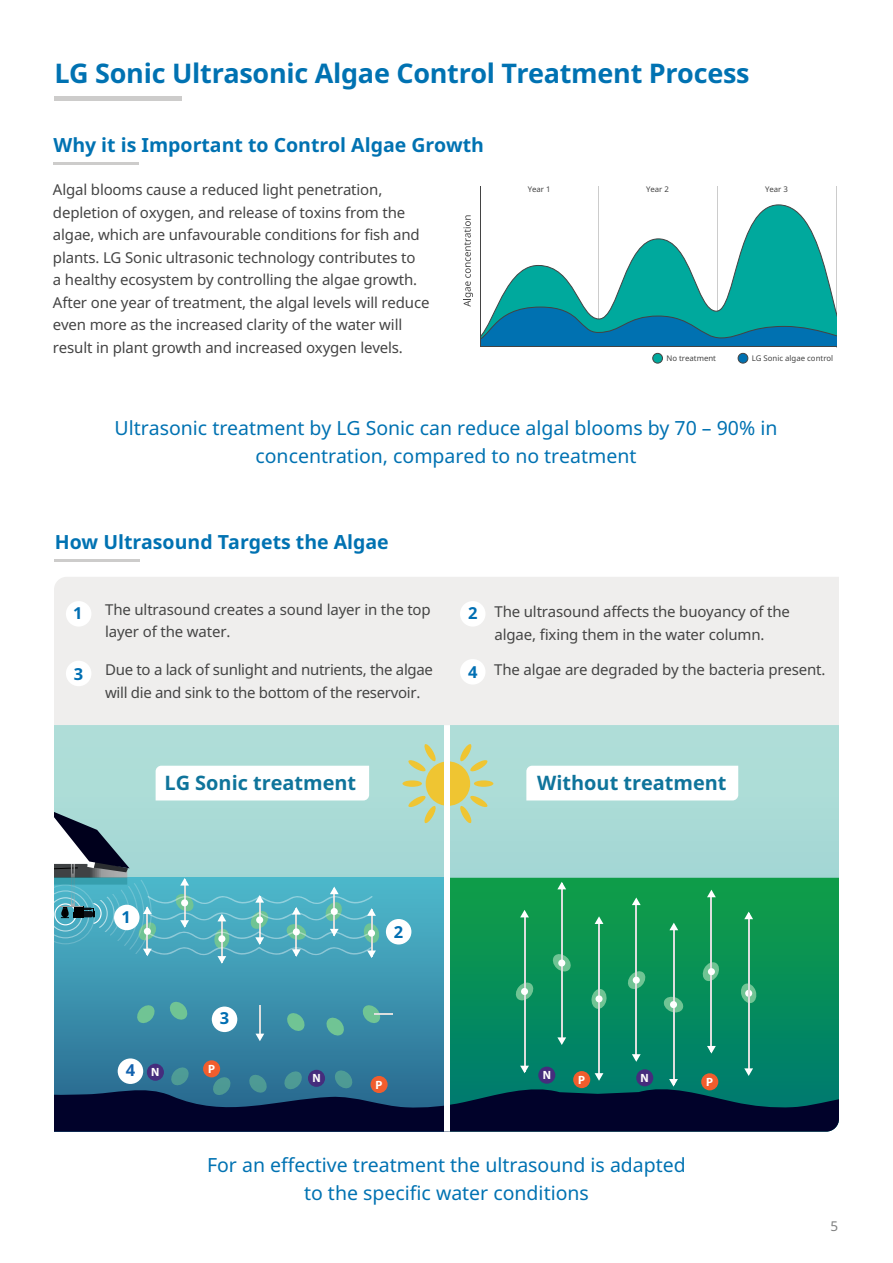
<style>
.page{position:relative;width:893px;height:1263px;background:#fff}
.page>*{position:absolute;margin:0;border:0;box-sizing:border-box;transform-origin:0 0}
.t1{font:700 27px "Noto Sans";letter-spacing:-.01em;color:#0072b2}
.t2{font:700 19.95px "Noto Sans";color:#0f749b}
.t3{font:19.5px/28.5px "Noto Sans";color:#0072b2;text-align:center}
.t4{font:700 19.5px "Noto Sans";color:#0072b2}
.t5{font:700 16.5px "Noto Sans";color:#006eb2}
.t6{font:700 16.5px "Noto Sans";color:#006fb3}
.t7{font:700 16.5px "Noto Sans";color:#1262af}
.t8{font:15px/22.5px "Noto Sans";letter-spacing:-.01em;color:#444}
.t9{font:13.5px "Noto Sans";color:#7f8080}
.t10{font:700 12px "Myriad Pro";color:#fffffc}
.t11{font:7.8px "Noto Sans";color:#434343}
</style>
<div class="page">
<hr style="left:53px;top:162px;width:86px;height:3px;background:#cdcccb">
<hr style="left:836px;top:186px;width:1px;height:161px;background:#ccc">
<hr style="left:717px;top:186px;width:1px;height:157px;background:#ccc">
<hr style="left:598px;top:186px;width:1px;height:157px;background:#ccc">
<svg style="left:758px;top:204px;width:43px;height:11px"></svg>
<div style="left:472px;top:341px;width:365px;height:5px;background:#0071b1"></div>
<div style="left:466px;top:322px;width:14px;height:28px;background:#fff"></div>
<hr style="left:480px;top:186px;width:1px;height:161px;background:#434343">
<hr style="left:480px;top:346px;width:357px;height:1px;background:#434343">
<svg style="left:463px;top:215px;width:374px;height:126px"></svg>
<div style="left:653px;top:353px;width:9px;height:10px;background:#00a99d;border-radius:50%"></div>
<div style="left:652px;top:353px;width:11px;height:10px;border:1px solid #434343;border-radius:50%"></div>
<div style="left:738px;top:353px;width:10px;height:10px;background:#0071b1;border-radius:50%"></div>
<div style="left:738px;top:353px;width:10px;height:10px;border:1px solid #434343;border-radius:50%"></div>
<hr style="left:55px;top:97px;width:127px;height:4px;background:#cdcccb">
<hr style="left:55px;top:559px;width:85px;height:3px;background:#cdcccb">
<div style="left:54px;top:577px;width:785px;height:148px;background:#efeeed"></div>
<svg style="left:54px;top:725px;width:785px;height:153px;background:#abdbd6"></svg>
<div style="left:426px;top:761px;width:44px;height:45px;background:#efc532;border-radius:50%"></div>
<svg style="left:408px;top:743px;width:28px;height:29px"></svg>
<svg style="left:459px;top:795px;width:29px;height:29px"></svg>
<div style="left:402px;top:780px;width:20px;height:7px;background:#efc532;border-radius:50%"></div>
<div style="left:474px;top:780px;width:19px;height:7px;background:#efc532;border-radius:50%"></div>
<svg style="left:408px;top:795px;width:28px;height:29px"></svg>
<svg style="left:459px;top:743px;width:29px;height:29px"></svg>
<svg style="left:156px;top:766px;width:213px;height:34px"></svg>
<svg style="left:450px;top:878px;width:389px;height:188px;background:#099157"></svg>
<svg style="left:54px;top:878px;width:390px;height:188px;background:#3a8fac"></svg>
<svg style="left:54px;top:1066px;width:785px;height:65px;background:#0a3751"></svg>
<div style="left:444px;top:725px;width:6px;height:406px;background:#fff"></div>
<svg style="left:526px;top:766px;width:212px;height:34px"></svg>
<svg style="left:136px;top:1004px;width:20px;height:20px"></svg>
<svg style="left:213px;top:1008px;width:4px;height:21px"></svg>
<svg style="left:325px;top:1016px;width:20px;height:21px"></svg>
<svg style="left:169px;top:1000px;width:19px;height:21px"></svg>
<svg style="left:286px;top:1012px;width:20px;height:20px"></svg>
<svg style="left:284px;top:1071px;width:18px;height:18px"></svg>
<svg style="left:213px;top:1077px;width:17px;height:18px"></svg>
<svg style="left:171px;top:1067px;width:18px;height:18px"></svg>
<svg style="left:335px;top:1070px;width:17px;height:18px"></svg>
<svg style="left:249px;top:1075px;width:18px;height:18px"></svg>
<hr style="left:259px;top:1005px;width:1px;height:32px;background:#dddedd">
<svg style="left:255px;top:1034px;width:9px;height:7px"></svg>
<svg style="left:503px;top:977px;width:31px;height:29px"></svg>
<hr style="left:524px;top:912px;width:1px;height:159px;background:#dddedd">
<div style="left:521px;top:988px;width:7px;height:7px;background:#fff;border-radius:50%"></div>
<svg style="left:520px;top:910px;width:9px;height:7px"></svg>
<svg style="left:520px;top:1066px;width:9px;height:7px"></svg>
<svg style="left:552px;top:953px;width:20px;height:19px"></svg>
<hr style="left:561px;top:883px;width:1px;height:160px;background:#dddedd">
<div style="left:558px;top:959px;width:7px;height:7px;background:#fff;border-radius:50%"></div>
<svg style="left:557px;top:882px;width:9px;height:7px"></svg>
<svg style="left:557px;top:1037px;width:9px;height:8px"></svg>
<svg style="left:591px;top:988px;width:16px;height:21px"></svg>
<svg style="left:627px;top:970px;width:19px;height:20px"></svg>
<hr style="left:598px;top:919px;width:2px;height:159px;background:#dddedd">
<div style="left:595px;top:995px;width:8px;height:7px;background:#fff;border-radius:50%"></div>
<svg style="left:595px;top:916px;width:8px;height:8px"></svg>
<svg style="left:595px;top:1073px;width:8px;height:8px"></svg>
<svg style="left:663px;top:996px;width:21px;height:17px"></svg>
<hr style="left:636px;top:900px;width:1px;height:160px;background:#dddedd">
<div style="left:633px;top:976px;width:7px;height:8px;background:#fff;border-radius:50%"></div>
<svg style="left:632px;top:897px;width:9px;height:8px"></svg>
<svg style="left:632px;top:1054px;width:9px;height:8px"></svg>
<svg style="left:740px;top:982px;width:17px;height:22px"></svg>
<svg style="left:702px;top:961px;width:18px;height:21px"></svg>
<hr style="left:673px;top:925px;width:1px;height:159px;background:#dddedd">
<div style="left:670px;top:1001px;width:7px;height:7px;background:#fff;border-radius:50%"></div>
<svg style="left:669px;top:923px;width:9px;height:7px"></svg>
<svg style="left:669px;top:1079px;width:9px;height:8px"></svg>
<hr style="left:711px;top:892px;width:1px;height:159px;background:#dddedd">
<div style="left:708px;top:968px;width:7px;height:7px;background:#fff;border-radius:50%"></div>
<svg style="left:707px;top:890px;width:9px;height:7px"></svg>
<svg style="left:707px;top:1046px;width:9px;height:7px"></svg>
<svg style="left:745px;top:990px;width:7px;height:7px"></svg>
<hr style="left:748px;top:914px;width:1px;height:159px;background:#dddedd">
<svg style="left:744px;top:911px;width:9px;height:8px"></svg>
<svg style="left:744px;top:1068px;width:9px;height:8px"></svg>
<svg style="left:362px;top:1004px;width:31px;height:20px"></svg>
<div style="left:371px;top:1076px;width:17px;height:17px;background:#f15d2d;border-radius:50%"></div>
<div style="left:147px;top:1064px;width:17px;height:17px;background:#452d7d;border-radius:50%"></div>
<div style="left:203px;top:1060px;width:17px;height:17px;background:#f15d2d;border-radius:50%"></div>
<div style="left:308px;top:1070px;width:17px;height:17px;background:#452d7d;border-radius:50%"></div>
<div style="left:701px;top:1073px;width:17px;height:17px;background:#f15d2d;border-radius:50%"></div>
<div style="left:538px;top:1066px;width:17px;height:18px;background:#452d7d;border-radius:50%"></div>
<div style="left:573px;top:1071px;width:17px;height:17px;background:#f15d2d;border-radius:50%"></div>
<div style="left:636px;top:1069px;width:17px;height:17px;background:#452d7d;border-radius:50%"></div>
<svg style="left:54px;top:809px;width:326px;height:155px;background:#73b9c2"></svg>
<div style="left:66px;top:601px;width:25px;height:26px;background:#fff;border-radius:50%"></div>
<div style="left:66px;top:661px;width:25px;height:25px;background:#fff;border-radius:50%"></div>
<div style="left:460px;top:601px;width:25px;height:26px;background:#fff;border-radius:50%"></div>
<div style="left:460px;top:659px;width:25px;height:25px;background:#fff;border-radius:50%"></div>
<div style="left:114px;top:905px;width:26px;height:25px;background:#fff;border-radius:50%"></div>
<div style="left:386px;top:919px;width:25px;height:25px;background:#fff;border-radius:50%"></div>
<div style="left:212px;top:1006px;width:25px;height:26px;background:#fff;border-radius:50%"></div>
<div style="left:118px;top:1058px;width:25px;height:26px;background:#fff;border-radius:50%"></div>
<h1 class="t1" style="left:55px;top:54px;width:697px">LG Sonic Ultrasonic Algae Control Treatment Process</h1>
<h3 class="t4" style="left:53px;top:131px;width:432px">Why it is Important to Control Algae Growth</h3>
<p class="t8" style="left:53px;top:178px;width:378px">Algal blooms cause a reduced light penetration, depletion of oxygen, and release of toxins from the algae, which are unfavourable conditions for fish and plants. LG Sonic ultrasonic technology contributes to<br>a healthy ecosystem by controlling the algae growth.<br>After one year of treatment, the algal levels will reduce even more as the increased clarity of the water will result in plant growth and increased oxygen levels.</p>
<p class="t11" style="left:528px;top:184px;width:24px">Year 1</p>
<p class="t11" style="left:646px;top:184px;width:24px">Year 2</p>
<p class="t11" style="left:765px;top:184px;width:24px">Year 3</p>
<p class="t11" style="left:666px;top:353px;width:51px">No treatment</p>
<p class="t11" style="left:752px;top:353px;width:83px">LG Sonic algae control</p>
<h3 class="t3" style="left:115px;top:413px;width:664px">Ultrasonic treatment by LG Sonic can reduce algal blooms by 70 – 90% in concentration, compared to no treatment</h3>
<h3 class="t4" style="left:55px;top:528px;width:336px">How Ultrasound Targets the Algae</h3>
<p class="t5" style="left:73px;top:601px;width:11px">1</p>
<p class="t6" style="left:74px;top:662px;width:11px">3</p>
<p class="t8" style="left:105px;top:598px;width:327px">The ultrasound creates a sound layer in the top layer of the water.</p>
<p class="t8" style="left:494px;top:600px;width:297px">The ultrasound affects the buoyancy of the algae, fixing them in the water column.</p>
<p class="t8" style="left:105px;top:658px;width:329px">Due to a lack of sunlight and nutrients, the algae will die and sink to the bottom of the reservoir.</p>
<p class="t8" style="left:494px;top:658px;width:333px">The algae are degraded by the bacteria present.</p>
<p class="t6" style="left:468px;top:601px;width:11px">2</p>
<p class="t6" style="left:468px;top:660px;width:11px">4</p>
<h2 class="t2" style="left:165px;top:769px;width:193px">LG Sonic treatment</h2>
<h2 class="t2" style="left:537px;top:769px;width:191px">Without treatment</h2>
<p class="t5" style="left:121px;top:905px;width:11px">1</p>
<p class="t5" style="left:394px;top:920px;width:11px">2</p>
<p class="t7" style="left:126px;top:1058px;width:11px">4</p>
<p class="t5" style="left:220px;top:1006px;width:11px">3</p>
<p class="t10" style="left:151px;top:1064px;width:10px">N</p>
<p class="t10" style="left:208px;top:1061px;width:8px">P</p>
<p class="t10" style="left:543px;top:1067px;width:10px">N</p>
<p class="t10" style="left:578px;top:1072px;width:8px">P</p>
<p class="t10" style="left:641px;top:1070px;width:10px">N</p>
<p class="t10" style="left:312px;top:1070px;width:10px">N</p>
<p class="t10" style="left:706px;top:1074px;width:8px">P</p>
<p class="t10" style="left:376px;top:1077px;width:8px">P</p>
<h3 class="t3" style="left:207px;top:1150px;width:480px">For an effective treatment the ultrasound is adapted to the specific water conditions</h3>
<p class="t9" style="left:830px;top:1217px;width:9px">5</p>
</div>
